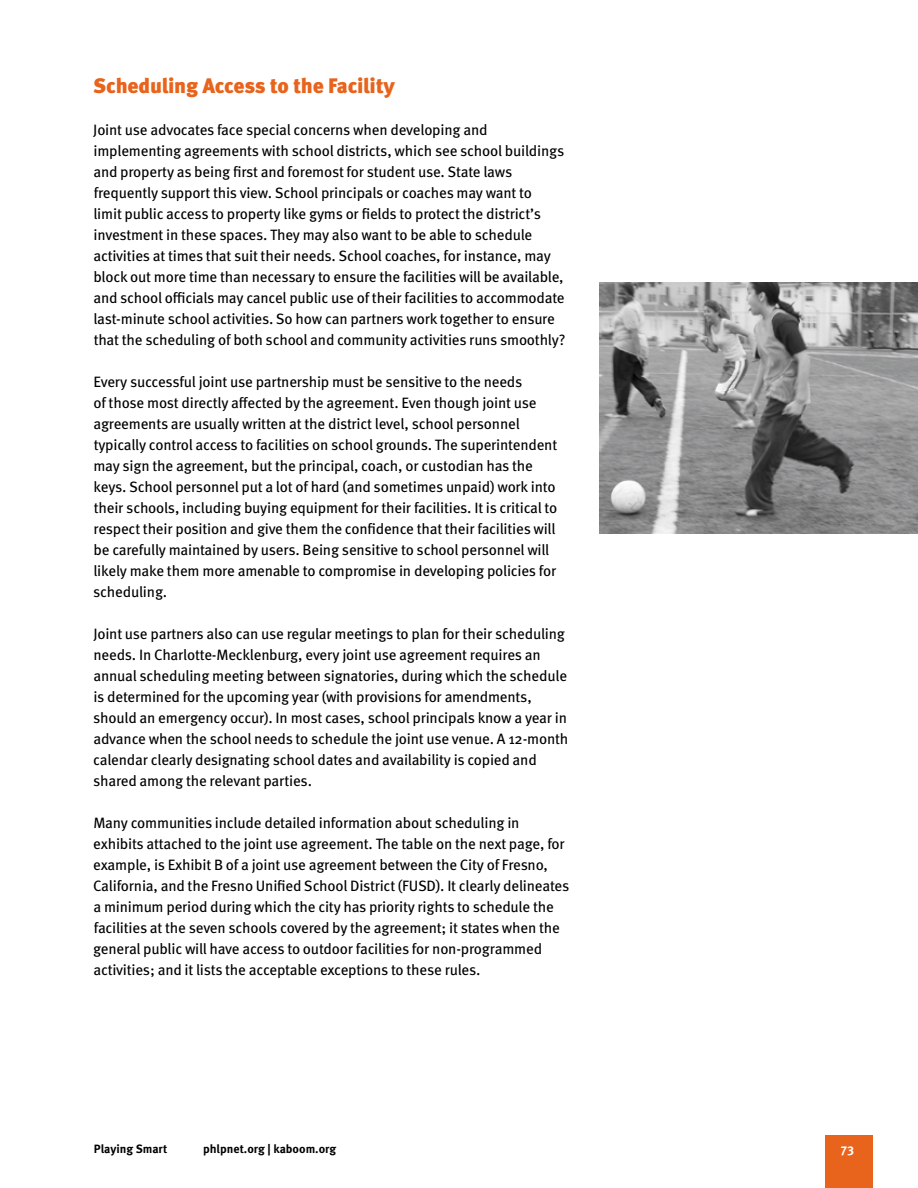
<style>
.page{position:relative;width:918px;height:1188px;background:#fff}
.page>*{position:absolute;margin:0;border:0;box-sizing:border-box;transform-origin:0 0}
.t1{font:900 21px "Meta OT";letter-spacing:-.01em;color:#e8631b}
.t2{font:15px/21px "Meta OT";letter-spacing:-.015em;color:#000}
.t3{font:700 12.75px "Meta OT";color:#fff}
.t4{font:700 12px "Meta OT";color:#000}
</style>
<div class="page">
<hr style="left:0;top:0;width:1px;height:303px;background:#e8631b">
<div style="left:825px;top:1135px;width:48px;height:53px;background:#e8631b"></div>
<img style="left:599px;top:282px;width:319px;height:252px">
<h1 class="t1" style="left:93px;top:73px;width:303px">Scheduling Access to the Facility</h1>
<p class="t2" style="left:93px;top:119px;width:474px">Joint use advocates face special concerns when developing and implementing agreements with school districts, which see school buildings and property as being first and foremost for student use. State laws frequently support this view. School principals or coaches may want to<br>limit public access to property like gyms or fields to protect the district’s investment in these spaces. They may also want to be able to schedule activities at times that suit their needs. School coaches, for instance, may block out more time than necessary to ensure the facilities will be available, and school officials may cancel public use of their facilities to accommodate last-minute school activities. So how can partners work together to ensure that the scheduling of both school and community activities runs smoothly?</p>
<p class="t2" style="left:93px;top:371px;width:466px">Every successful joint use partnership must be sensitive to the needs<br>of those most directly affected by the agreement. Even though joint use agreements are usually written at the district level, school personnel typically control access to facilities on school grounds. The superintendent may sign the agreement, but the principal, coach, or custodian has the keys. School personnel put a lot of hard (and sometimes unpaid) work into their schools, including buying equipment for their facilities. It is critical to respect their position and give them the confidence that their facilities will be carefully maintained by users. Being sensitive to school personnel will likely make them more amenable to compromise in developing policies for scheduling.</p>
<p class="t2" style="left:93px;top:623px;width:477px">Joint use partners also can use regular meetings to plan for their scheduling needs. In Charlotte-Mecklenburg, every joint use agreement requires an annual scheduling meeting between signatories, during which the schedule is determined for the upcoming year (with provisions for amendments, should an emergency occur). In most cases, school principals know a year in advance when the school needs to schedule the joint use venue. A 12-month calendar clearly designating school dates and availability is copied and shared among the relevant parties.</p>
<p class="t2" style="left:93px;top:812px;width:478px">Many communities include detailed information about scheduling in exhibits attached to the joint use agreement. The table on the next page, for example, is Exhibit B of a joint use agreement between the City of Fresno, California, and the Fresno Unified School District (FUSD). It clearly delineates a minimum period during which the city has priority rights to schedule the facilities at the seven schools covered by the agreement; it states when the general public will have access to outdoor facilities for non-programmed activities; and it lists the acceptable exceptions to these rules.</p>
<p class="t4" style="left:94px;top:1141px;width:75px">Playing Smart</p>
<p class="t4" style="left:203px;top:1141px;width:134px">phlpnet.org | kaboom.org</p>
<p class="t3" style="left:841px;top:1140px;width:15px">73</p>
</div>
